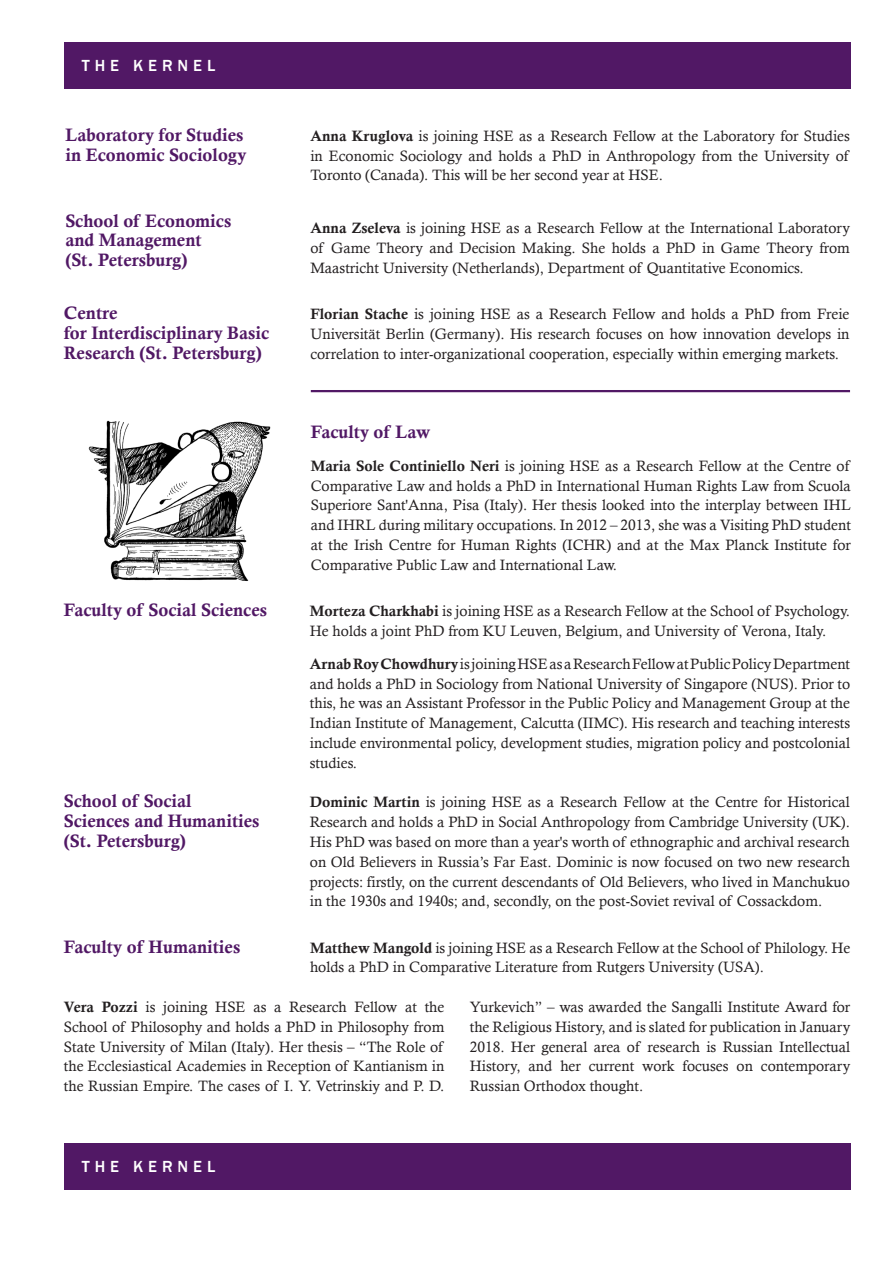
<style>
.page{position:relative;width:893px;height:1263px;background:#fff}
.page>*{position:absolute;margin:0;border:0;box-sizing:border-box;transform-origin:0 0}
.подзаголовок{font:18px/19.8px "Calis MT Bol";color:#511865}
.текст{font:18px "Calis MT Bol";color:#511865}
.t1{font:500 16.5px "Franklin Gothic";letter-spacing:.3em;color:#fff}
.текст-2{font:15px/19.8px "Calisto";color:#231f20;text-align:justify}
.s1{font-family:"Calis MT Bol"}
</style>
<div class="page">
<div style="left:64px;top:43px;width:786px;height:46px;background:#511865"></div>
<div style="left:64px;top:1143px;width:786px;height:46px;background:#511865"></div>
<img style="left:88px;top:420px;width:183px;height:161px">
<hr style="left:311px;top:390px;width:539px;height:2px;background:#511865">
<p class="t1" style="left:82px;top:56px;width:135px">THE KERNEL</p>
<p class="подзаголовок" style="left:65px;top:125px;width:183px">Laboratory for Studies in Economic Sociology</p>
<p class="текст-2" style="left:310px;top:126px;width:541px"><span class="s1">Anna Kruglova</span> is joining HSE as a Research Fellow at the Laboratory for Studies in Economic Sociology and holds a PhD in Anthropology from the University of Toronto (Canada). This will be her second year at HSE.</p>
<p class="текст-2" style="left:310px;top:218px;width:541px"><span class="s1">Anna Zseleva</span> is joining HSE as a Research Fellow at the International Laboratory of Game Theory and Decision Making. She holds a PhD in Game Theory from Maastricht University (Netherlands), Department of Quantitative Economics.</p>
<p class="подзаголовок" style="left:65px;top:210px;width:167px">School of Economics and Management (St. Petersburg)</p>
<p class="подзаголовок" style="left:64px;top:303px;width:207px">Centre<br>for Interdisciplinary Basic<br>Research (St. Petersburg)</p>
<p class="текст-2" style="left:310px;top:304px;width:541px"><span class="s1">Florian Stache</span> is joining HSE as a Research Fellow and holds a PhD from Freie Universität Berlin (Germany). His research focuses on how innovation develops in correlation to inter-organizational cooperation, especially within emerging markets.</p>
<p class="подзаголовок" style="left:64px;top:600px;width:205px">Faculty of Social Sciences</p>
<p class="подзаголовок" style="left:64px;top:791px;width:197px">School of Social<br>Sciences and Humanities (St. Petersburg)</p>
<p class="текст" style="left:311px;top:421px;width:121px">Faculty of Law</p>
<p class="текст-2" style="left:311px;top:456px;width:542px"><span class="s1">Maria Sole Continiello Neri</span> is joining HSE as a Research Fellow at the Centre of Comparative Law and holds a PhD in International Human Rights Law from Scuola Superiore Sant'Anna, Pisa (Italy). Her thesis looked into the interplay between IHL and IHRL during military occupations. In 2012 – 2013, she was a Visiting PhD student at the Irish Centre for Human Rights (ICHR) and at the Max Planck Institute for Comparative Public Law and International Law.</p>
<p class="текст-2" style="left:310px;top:601px;width:542px"><span class="s1">Morteza Charkhabi</span> is joining HSE as a Research Fellow at the School of Psychology.<br>He holds a joint PhD from KU Leuven, Belgium, and University of Verona, Italy.</p>
<p class="текст-2" style="left:310px;top:654px;width:542px"><span class="s1">Arnab Roy Chowdhury</span> is joining HSE as a Research Fellow at Public Policy Department and holds a PhD in Sociology from National University of Singapore (NUS). Prior to this, he was an Assistant Professor in the Public Policy and Management Group at the Indian Institute of Management, Calcutta (IIMC). His research and teaching interests include environmental policy, development studies, migration policy and postcolonial studies.</p>
<p class="текст-2" style="left:310px;top:792px;width:542px"><span class="s1">Dominic Martin</span> is joining HSE as a Research Fellow at the Centre for Historical Research and holds a PhD in Social Anthropology from Cambridge University (UK).<br>His PhD was based on more than a year's worth of ethnographic and archival research on Old Believers in Russia’s Far East. Dominic is now focused on two new research projects: firstly, on the current descendants of Old Believers, who lived in Manchukuo in the 1930s and 1940s; and, secondly, on the post-Soviet revival of Cossackdom.</p>
<p class="подзаголовок" style="left:64px;top:936px;width:178px">Faculty of Humanities</p>
<p class="текст-2" style="left:310px;top:937px;width:542px"><span class="s1">Matthew Mangold</span> is joining HSE as a Research Fellow at the School of Philology. He holds a PhD in Comparative Literature from Rutgers University (USA).</p>
<p class="текст-2" style="left:64px;top:997px;width:382px"><span class="s1">Vera Pozzi</span> is joining HSE as a Research Fellow at the School of Philosophy and holds a PhD in Philosophy from State University of Milan (Italy). Her thesis – “The Role of the Ecclesiastical Academies in Reception of Kantianism in the Russian Empire. The cases of I. Y. Vetrinskiy and P. D.</p>
<p class="текст-2" style="left:470px;top:997px;width:382px">Yurkevich” – was awarded the Sangalli Institute Award for the Religious History, and is slated for publication in January 2018. Her general area of research is Russian Intellectual History, and her current work focuses on contemporary Russian Orthodox thought.</p>
<p class="t1" style="left:82px;top:1157px;width:135px">THE KERNEL</p>
</div>
